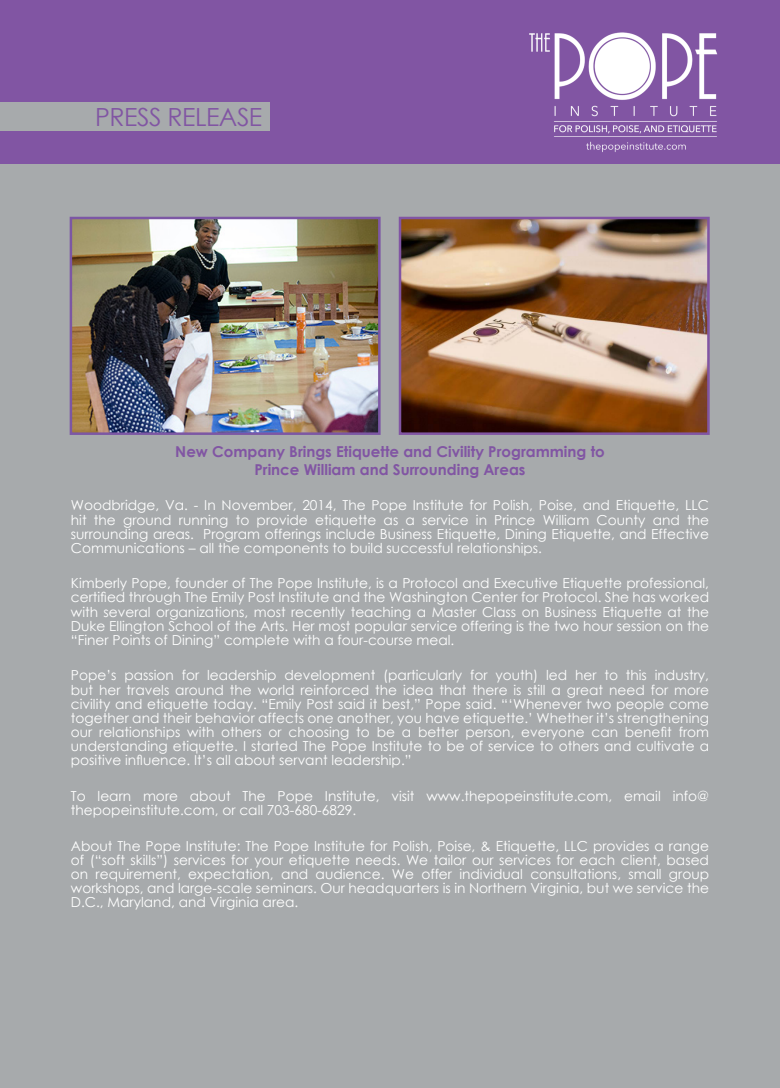
<style>
.page{position:relative;width:780px;height:1088px;background:#fff}
.page>*{position:absolute;margin:0;border:0;box-sizing:border-box;transform-origin:0 0}
.Tech_data_title{font:25px "Century Gothic";letter-spacing:-.02em;color:#8155a3}
.Normal_text_left{font:700 15px "Century Gothic";color:#8155a3}
.Normal_text_left-2{font:13.75px/14.1px "Century Gothic";color:#fff;text-align:justify}
</style>
<div class="page">
<div style="left:0;top:164px;width:780px;height:924px;background:#a7aaac"></div>
<div style="left:0;top:0;width:780px;height:163px;background:#8155a3"></div>
<div style="left:0;top:103px;width:269px;height:28px;background:#a7aaac"></div>
<img style="left:402px;top:220px;width:304px;height:212px">
<div style="left:399px;top:217px;width:310px;height:218px;border:2px solid #8155a3"></div>
<img style="left:529px;top:32px;width:189px;height:120px">
<img style="left:73px;top:220px;width:304px;height:212px">
<div style="left:70px;top:217px;width:310px;height:218px;border:2px solid #7c57a4"></div>
<p class="Tech_data_title" style="left:95px;top:100px;width:169px">PRESS RELEASE</p>
<p class="Normal_text_left" style="left:175px;top:440px;width:431px">New Company Brings Etiquette and Civility Programming to</p>
<p class="Normal_text_left" style="left:254px;top:458px;width:272px">Prince William and Surrounding Areas</p>
<p class="Normal_text_left-2" style="left:71px;top:498px;width:639px">Woodbridge, Va. - In November, 2014, The Pope Institute for Polish, Poise, and Etiquette, LLC hit the ground running to provide etiquette as a service in Prince William County and the surrounding areas. Program offerings include Business Etiquette, Dining Etiquette, and Effective Communications – all the components to build successful relationships.</p>
<p class="Normal_text_left-2" style="left:71px;top:576px;width:639px">Kimberly Pope, founder of The Pope Institute, is a Protocol and Executive Etiquette professional, certified through The Emily Post Institute and the Washington Center for Protocol. She has worked with several organizations, most recently teaching a Master Class on Business Etiquette at the Duke Ellington School of the Arts. Her most popular service offering is the two hour session on the “Finer Points of Dining” complete with a four-course meal.</p>
<p class="Normal_text_left-2" style="left:71px;top:668px;width:639px">Pope’s passion for leadership development (particularly for youth) led her to this industry, but her travels around the world reinforced the idea that there is still a great need for more civility and etiquette today. “Emily Post said it best,” Pope said. “‘Whenever two people come together and their behavior affects one another, you have etiquette.’ Whether it’s strengthening our relationships with others or choosing to be a better person, everyone can benefit from understanding etiquette. I started The Pope Institute to be of service to others and cultivate a positive influence. It’s all about servant leadership.”</p>
<p class="Normal_text_left-2" style="left:71px;top:789px;width:639px">To learn more about The Pope Institute, visit www.thepopeinstitute.com, email info@ thepopeinstitute.com, or call 703-680-6829.</p>
<p class="Normal_text_left-2" style="left:71px;top:838px;width:639px">About The Pope Institute: The Pope Institute for Polish, Poise, &amp; Etiquette, LLC provides a range of (“soft skills”) services for your etiquette needs. We tailor our services for each client, based on requirement, expectation, and audience. We offer individual consultations, small group workshops, and large-scale seminars. Our headquarters is in Northern Virginia, but we service the D.C., Maryland, and Virginia area.</p>
</div>
